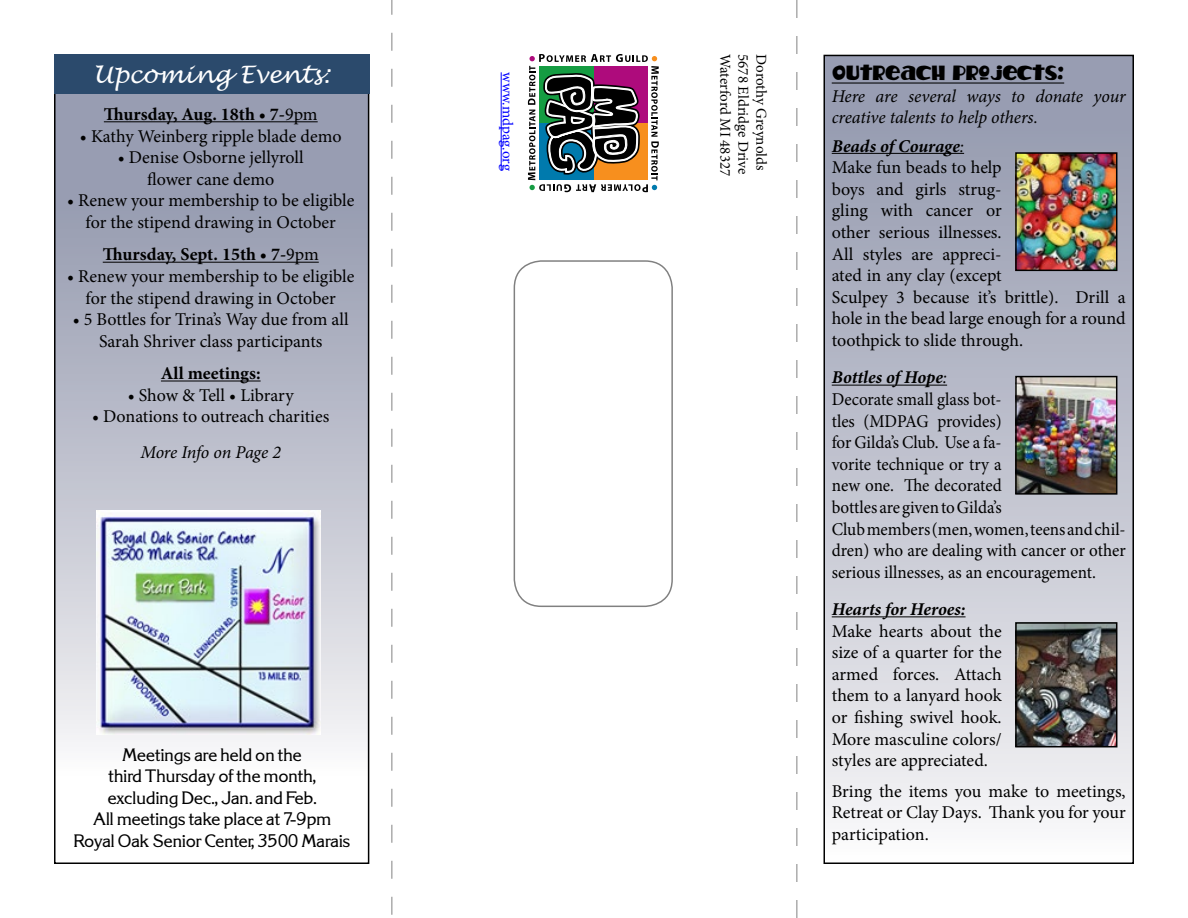
<style>
.page{position:relative;width:1188px;height:918px;background:#fff}
.page>*{position:absolute;margin:0;border:0;box-sizing:border-box;transform-origin:0 0}
.t1{font:italic 24px "Lucida Handwriting";color:#fff}
.t2{font:21px "Hot Coffee Font";color:#000}
.t3{font:18px/21.6px "Minion Pro";color:#000;text-align:center}
.t4{font:18px/21.6px "Minion Pro";color:#000;scale:.95 1}
.t5{font:18px/21.6px "Korilly";color:#000;text-align:center}
.t6{font:italic 18px/21.6px "Minion Pro";letter-spacing:-.01em;color:#000}
.t7{font:700 18px "Minion Pro";color:#000}
.t8{font:italic 700 18px "Minion Pro";color:#000}
.t9{font:15px "Minion Pro";color:#000}
.t10{font:15px "Minion Pro";letter-spacing:-.005em;color:#00f}
.s1{font-weight:400}
.s2{font-weight:700;font-style:italic}
.s3{font-style:italic}
</style>
<div class="page">
<div style="left:55px;top:57px;width:314px;height:806px;background:linear-gradient(to bottom,#8288a1,#fff)"></div>
<div style="left:54px;top:56px;width:315px;height:808px;border:2px solid #000"></div>
<hr style="left:501px;top:72px;width:1px;height:99px;background:#00f">
<div style="left:824px;top:55px;width:309px;height:808px;background:linear-gradient(to bottom,#8e93aa,#f6f5f6)"></div>
<hr style="left:832px;top:83px;width:232px;height:1px;background:#000">
<hr style="left:832px;top:153px;width:132px;height:1px;background:#000">
<hr style="left:832px;top:385px;width:115px;height:1px;background:#000">
<hr style="left:832px;top:616px;width:134px;height:1px;background:#000">
<div style="left:824px;top:55px;width:310px;height:809px;border:2px solid #000"></div>
<img style="left:1018px;top:379px;width:96px;height:113px">
<div style="left:1015px;top:376px;width:102px;height:119px;border:2px solid #000"></div>
<img style="left:1018px;top:625px;width:96px;height:119px">
<div style="left:1015px;top:622px;width:102px;height:125px;border:2px solid #000"></div>
<img style="left:1018px;top:155px;width:96px;height:113px">
<div style="left:1015px;top:152px;width:102px;height:119px;border:2px solid #000"></div>
<hr style="left:104px;top:121px;width:214px;height:1px;background:#000">
<hr style="left:103px;top:262px;width:216px;height:1px;background:#000">
<hr style="left:161px;top:381px;width:100px;height:1px;background:#000">
<svg style="left:528px;top:54px;width:131px;height:138px"></svg>
<svg style="left:392px;top:0;width:1px;height:915px"></svg>
<svg style="left:796px;top:0;width:1px;height:918px"></svg>
<div style="left:514px;top:260px;width:159px;height:347px;border:2px solid #000;border-radius:27px"></div>
<img style="left:96px;top:511px;width:225px;height:223px">
<div style="left:54px;top:54px;width:315px;height:40px;background:#2b4a6c"></div>
<h1 class="t1" style="left:93px;top:60px;width:238px">Upcoming Events:</h1>
<p class="t7" style="left:104px;top:102px;width:215px">Thursday, Aug. 18th • 7-<span class="s1">9pm</span></p>
<p class="t3" style="left:80px;top:125px;width:263px">• Kathy Weinberg ripple blade demo</p>
<p class="t3" style="left:118px;top:147px;width:188px">• Denise Osborne jellyroll flower cane demo</p>
<p class="t3" style="left:67px;top:190px;width:289px">• Renew your membership to be eligible for the stipend drawing in October</p>
<p class="t7" style="left:103px;top:242px;width:218px">Thursday, Sept. 15th • 7-<span class="s1">9pm</span></p>
<p class="t3" style="left:67px;top:266px;width:289px">• Renew your membership to be eligible for the stipend drawing in October</p>
<p class="t3" style="left:73px;top:309px;width:278px">• 5 Bottles for Trina’s Way due from all<br>Sarah Shriver class participants</p>
<p class="t7" style="left:161px;top:361px;width:101px">All meetings:</p>
<p class="t3" style="left:128px;top:384px;width:167px">• Show &amp; Tell • Library</p>
<p class="t3" style="left:92px;top:406px;width:239px">• Donations to outreach charities</p>
<p class="t6" style="left:140px;top:441px;width:142px">More Info on Page 2</p>
<p class="t5" style="left:74px;top:743px;width:278px">Meetings are held on the<br>third Thursday of the month, excluding Dec., Jan. and Feb.<br>All meetings take place at 7-9pm<br>Royal Oak Senior Center, 3500 Marais</p>
<p class="t10" style="left:518px;top:72px;width:100px;rotate:90deg">www.mdpag.org</p>
<p class="t9" style="left:735px;top:54px;width:124px;rotate:90deg">Waterford MI 48327</p>
<p class="t9" style="left:753px;top:54px;width:122px;rotate:90deg">5678 Eldridge Drive</p>
<p class="t9" style="left:771px;top:54px;width:118px;rotate:90deg">Dorothy Greynolds</p>
<p class="t2" style="left:832px;top:60px;width:234px">OUTREACH PROJECTS:</p>
<p class="t6" style="left:832px;top:85px;width:295px">Here are several ways to donate your creative talents to help others.</p>
<p class="t3" style="left:832px;top:135px;width:296px;text-align:left"><span class="s2">Beads of Courage</span><span class="s3">:<br></span>Make fun beads to help<br>boys and girls strug-<br>gling with cancer or<br>other serious illnesses.<br>All styles are appreci-<br>ated in any clay (except<br>Sculpey 3 because it’s brittle). Drill a hole in the bead large enough for a round toothpick to slide through.</p>
<p class="t4" style="left:832px;top:367px;width:311px"><span class="s2">Bottles of Hope</span><span class="s3">:<br></span>Decorate small glass bot-<br>tles (MDPAG provides)<br>for Gilda’s Club. Use a fa-<br>vorite technique or try a<br>new one. The decorated<br>bottles are given to Gilda’s<br>Club members (men, women, teens and chil&shy;dren) who are dealing with cancer or other serious illnesses, as an encouragement.</p>
<p class="t8" style="left:832px;top:597px;width:135px">Hearts for Heroes:</p>
<p class="t3" style="left:832px;top:620px;width:171px;text-align:justify">Make hearts about the size of a quarter for the armed forces. Attach them to a lanyard hook or fishing swivel hook.<br>More masculine colors/ styles are appreciated.</p>
<p class="t3" style="left:832px;top:780px;width:296px;text-align:justify">Bring the items you make to meetings, Retreat or Clay Days. Thank you for your participation.</p>
</div>
